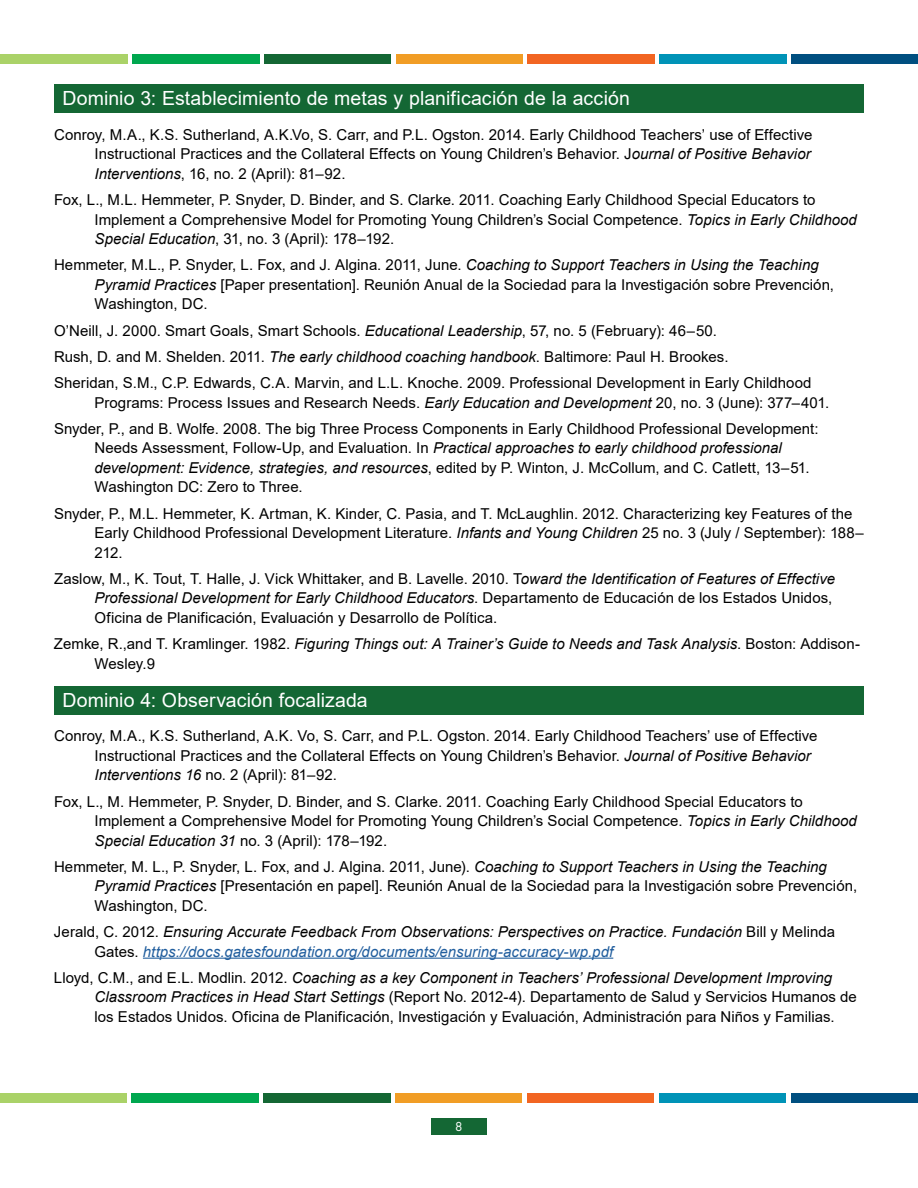
<style>
.page{position:relative;width:918px;height:1188px;background:#fff}
.page>*{position:absolute;margin:0;border:0;box-sizing:border-box;transform-origin:0 0}
.t1{font:19.5px "Arial";letter-spacing:.005em;color:#fff}
.t2{font:15px/19.5px "Arial";letter-spacing:.005em;color:#000}
.t3{font:italic 15px/19.5px "Arial";color:#000}
.t4{font:12px "Futura Std";color:#fff}
.s1{font-style:italic}
.s2{font-style:normal}
.s3{color:#215e9e}
</style>
<div class="page">
<div style="left:0;top:54px;width:128px;height:10px;background:#aad268"></div>
<div style="left:132px;top:54px;width:128px;height:10px;background:#00a74f"></div>
<div style="left:264px;top:54px;width:128px;height:10px;background:#146734"></div>
<div style="left:396px;top:54px;width:127px;height:10px;background:#f19d25"></div>
<div style="left:528px;top:54px;width:127px;height:10px;background:#f26522"></div>
<div style="left:660px;top:54px;width:127px;height:10px;background:#0093b7"></div>
<div style="left:791px;top:54px;width:127px;height:10px;background:#004f80"></div>
<div style="left:431px;top:1118px;width:56px;height:16px;background:#146734"></div>
<div style="left:0;top:1093px;width:127px;height:10px;background:#aad268"></div>
<div style="left:132px;top:1093px;width:127px;height:10px;background:#00a74f"></div>
<div style="left:264px;top:1093px;width:127px;height:10px;background:#146734"></div>
<div style="left:395px;top:1093px;width:128px;height:10px;background:#f19d25"></div>
<div style="left:527px;top:1093px;width:127px;height:10px;background:#f26522"></div>
<div style="left:659px;top:1093px;width:127px;height:10px;background:#0093b7"></div>
<div style="left:791px;top:1093px;width:127px;height:10px;background:#004f80"></div>
<hr style="left:143px;top:958px;width:470px;height:1px;background:#215e9e">
<div style="left:54px;top:84px;width:810px;height:29px;background:#146734"></div>
<div style="left:54px;top:686px;width:810px;height:29px;background:#146734"></div>
<h3 class="t1" style="left:63px;top:85px;width:569px">Dominio 3: Establecimiento de metas y planificación de la acción</h3>
<p class="t2" style="left:94px;top:125px;width:719px;text-align:justify;text-indent:-40px">Conroy, M.A., K.S. Sutherland, A.K.Vo, S. Carr, and P.L. Ogston. 2014. Early Childhood Teachers’ use of Effective Instructional Practices and the Collateral Effects on Young Children’s Behavior. J<span class="s1">ournal of Positive Behavior Interventions</span>, 16, no. 2 (April): 81–92.</p>
<p class="t2" style="left:95px;top:190px;width:764px;text-indent:-40px">Fox, L., M.L. Hemmeter, P. Snyder, D. Binder, and S. Clarke. 2011. Coaching Early Childhood Special Educators to<br>Implement a Comprehensive Model for Promoting Young Children’s Social Competence. <span class="s1">Topics in Early Childhood<br>Special Education</span>, 31, no. 3 (April): 178–192.</p>
<p class="t2" style="left:95px;top:255px;width:741px;text-indent:-40px">Hemmeter, M.L., P. Snyder, L. Fox, and J. Algina. 2011, June. <span class="s1">Coaching to Support Teachers in Using the Teaching<br>Pyramid Practices</span> [Paper presentation]. Reunión Anual de la Sociedad para la Investigación sobre Prevención,<br>Washington, DC.</p>
<p class="t2" style="left:54px;top:320px;width:665px">O’Neill, J. 2000. Smart Goals, Smart Schools. <span class="s1">Educational Leadership</span>, 57, no. 5 (February): 46–50.</p>
<p class="t2" style="left:54px;top:347px;width:676px">Rush, D. and M. Shelden. 2011. <span class="s1">The early childhood coaching handbook</span>. Baltimore: Paul H. Brookes.</p>
<p class="t2" style="left:94px;top:373px;width:736px;text-indent:-40px">Sheridan, S.M., C.P. Edwards, C.A. Marvin, and L.L. Knoche. 2009. Professional Development in Early Childhood<br>Programs: Process Issues and Research Needs. <span class="s1">Early Education and Development</span> 20, no. 3 (June): 377–401.</p>
<p class="t2" style="left:94px;top:419px;width:726px;text-indent:-40px">Snyder, P., and B. Wolfe. 2008. The big Three Process Components in Early Childhood Professional Development:<br>Needs Assessment, Follow-Up, and Evaluation. In <span class="s1">Practical approaches to early childhood professional development: Evidence, strategies, and resources</span>, edited by P. Winton, J. McCollum, and C. Catlett, 13–51.<br>Washington DC: Zero to Three.</p>
<p class="t2" style="left:95px;top:503px;width:771px;text-indent:-40px">Snyder, P., M.L. Hemmeter, K. Artman, K. Kinder, C. Pasia, and T. McLaughlin. 2012. Characterizing key Features of the<br>Early Childhood Professional Development Literature. <span class="s1">Infants and Young Children</span> 25 no. 3 (July / September): 188–<br>212.</p>
<p class="t2" style="left:94px;top:569px;width:742px;text-indent:-40px">Zaslow, M., K. Tout, T. Halle, J. Vick Whittaker, and B. Lavelle. 2010. T<span class="s1">oward the Identification of Features of Effective<br>Professional Development for Early Childhood Educators</span>. Departamento de Educación de los Estados Unidos,<br>Oficina de Planificación, Evaluación y Desarrollo de Política.</p>
<p class="t3" style="left:94px;top:634px;width:767px;text-indent:-40px"><span class="s2">Zemke, R.,and T. Kramlinger. 1982.</span> Figuring Things out: A Trainer’s Guide to Needs and Task Analysis<span class="s2">. Boston: Addison-<br>Wesley.9</span></p>
<h3 class="t1" style="left:63px;top:686px;width:307px">Dominio 4: Observación focalizada</h3>
<p class="t2" style="left:94px;top:726px;width:725px;text-indent:-40px">Conroy, M.A., K.S. Sutherland, A.K. Vo, S. Carr, and P.L. Ogston. 2014. Early Childhood Teachers’ use of Effective<br>Instructional Practices and the Collateral Effects on Young Children’s Behavior. <span class="s1">Journal of Positive Behavior<br>Interventions 16</span> no. 2 (April): 81–92.</p>
<p class="t2" style="left:94px;top:791px;width:764px;text-indent:-40px">Fox, L., M. Hemmeter, P. Snyder, D. Binder, and S. Clarke. 2011. Coaching Early Childhood Special Educators to<br>Implement a Comprehensive Model for Promoting Young Children’s Social Competence. <span class="s1">Topics in Early Childhood<br>Special Education 31</span> no. 3 (April): 178–192.</p>
<p class="t2" style="left:94px;top:857px;width:764px;text-indent:-40px">Hemmeter, M. L., P. Snyder, L. Fox, and J. Algina. 2011, June). <span class="s1">Coaching to Support Teachers in Using the Teaching<br>Pyramid Practices</span> [Presentación en papel]. Reunión Anual de la Sociedad para la Investigación sobre Prevención,<br>Washington, DC.</p>
<p class="t3" style="left:94px;top:922px;width:742px;text-indent:-41px"><span class="s2">Jerald, C. 2012.</span> Ensuring Accurate Feedback From Observations: Perspectives on Practice. Fundación <span class="s2">Bill y Melinda<br>Gates.</span> <span class="s3">https://docs.gatesfoundation.org/documents/ensuring-accuracy-wp.pdf</span></p>
<p class="t2" style="left:94px;top:968px;width:764px;text-indent:-40px">Lloyd, C.M., and E.L. Modlin. 2012. <span class="s1">Coaching as a key Component in Teachers’ Professional Development Improving<br>Classroom Practices in Head Start Settings</span> (Report No. 2012-4). Departamento de Salud y Servicios Humanos de los Estados Unidos. Oficina de Planificación, Investigación y Evaluación, Administración para Niños y Familias.</p>
<p class="t4" style="left:455px;top:1119px;width:9px">8</p>
</div>
